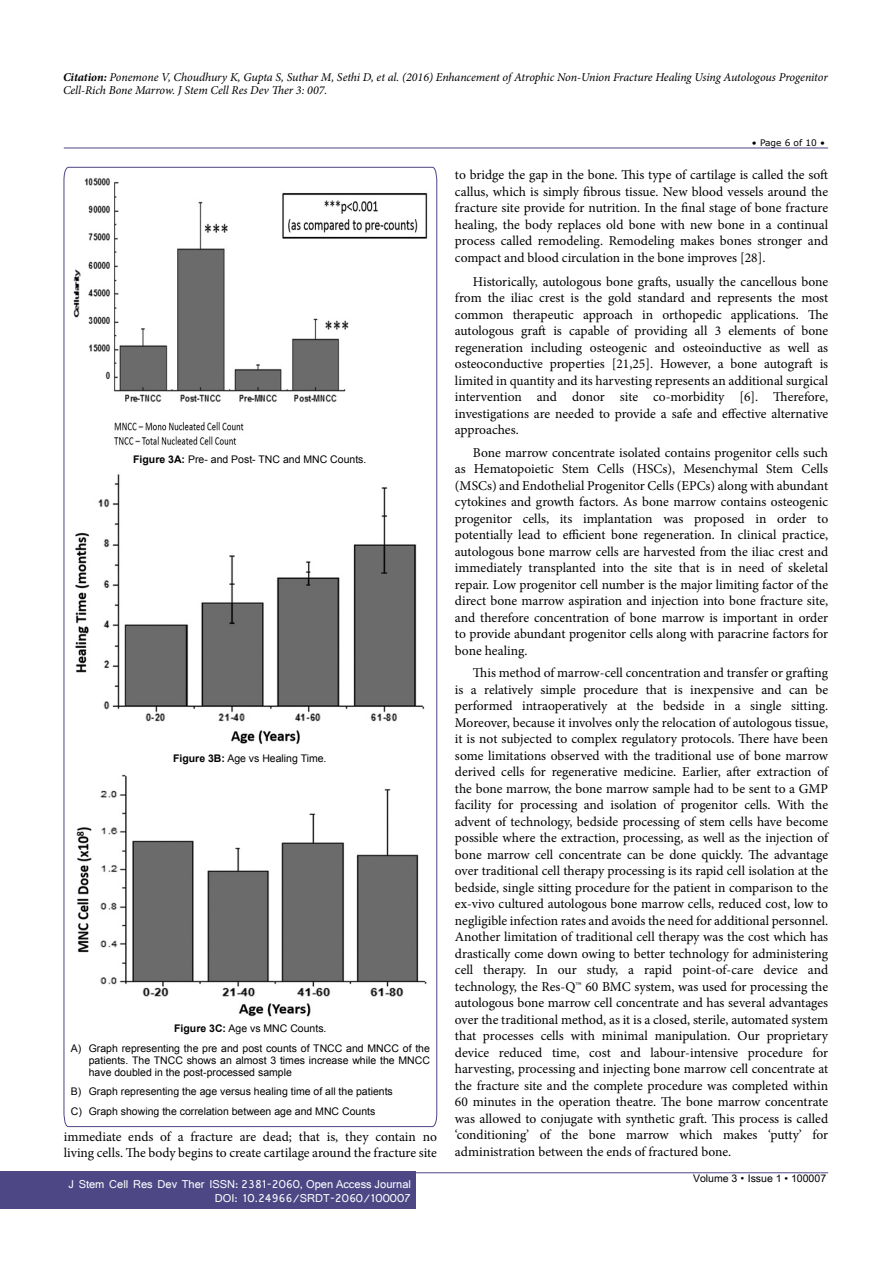
<style>
.page{position:relative;width:893px;height:1263px;background:#fff}
.page>*{position:absolute;margin:0;border:0;box-sizing:border-box;transform-origin:0 0}
.t1{font:13.5px/16.5px "Minion Pro";color:#000;text-align:justify}
.t2{font:italic 12px/13.5px "Minion Pro";letter-spacing:-.01em;color:#000}
.t3{font:12px/14.2px "Shruti";color:#fff;text-align:right}
.t4{font:10.5px/19.5px "Arial";color:#000}
.t5{font:10.5px "Arial Unicode MS";color:#000}
.t6{font:9px "MS Reference Sans Serif";color:#000}
.s1{font-weight:700}
.s2{font-family:"Batang"}
</style>
<div class="page">
<hr style="left:64px;top:148px;width:764px;height:1px;background:#4d4785">
<hr style="left:64px;top:1172px;width:764px;height:1px;background:#4d4785">
<div style="left:0;top:1171px;width:416px;height:38px;background:#4d4785"></div>
<svg style="left:64px;top:167px;width:373px;height:960px"></svg>
<img style="left:70px;top:175px;width:359px;height:275px">
<img style="left:70px;top:470px;width:359px;height:279px">
<img style="left:71px;top:771px;width:358px;height:249px">
<p class="t2" style="left:63px;top:70px;width:766px"><span class="s1">Citation:</span> Ponemone V, Choudhury K, Gupta S, Suthar M, Sethi D, et al. (2016) Enhancement of Atrophic Non-Union Fracture Healing Using Autologous Progenitor<br>Cell-Rich Bone Marrow. J Stem Cell Res Dev Ther 3: 007.</p>
<p class="t4" style="left:133px;top:450px;width:235px"><span class="s1">Figure 3A:</span> Pre- and Post- TNC and MNC Counts.</p>
<p class="t4" style="left:173px;top:749px;width:155px"><span class="s1">Figure 3B:</span> Age vs Healing Time.</p>
<p class="t4" style="left:71px;top:1019px;width:361px;text-align:center"><span class="s1">Figure 3C:</span> Age vs MNC Counts.<br>A) Graph representing the pre and post counts of TNCC and MNCC of the</p>
<p class="t4" style="left:89px;top:1054px;width:343px;line-height:12px">patients. The TNCC shows an almost 3 times increase while the MNCC have doubled in the post-processed sample</p>
<p class="t4" style="left:71px;top:1082px;width:324px">B) Graph representing the age versus healing time of all the patients<br>C) Graph showing the correlation between age and MNC Counts</p>
<p class="t1" style="left:64px;top:1128px;width:375px">immediate ends of a fracture are dead; that is, they contain no living cells. The body begins to create cartilage around the fracture site</p>
<p class="t3" style="left:68px;top:1176px;width:344px">J Stem Cell Res Dev Ther ISSN: 2381-2060, Open Access Journal<br>DOI: 10.24966/SRDT-2060/100007</p>
<p class="t6" style="left:752px;top:137px;width:75px">• Page 6 of 10 •</p>
<p class="t1" style="left:455px;top:167px;width:375px">to bridge the gap in the bone. This type of cartilage is called the soft callus, which is simply fibrous tissue. New blood vessels around the fracture site provide for nutrition. In the final stage of bone fracture healing, the body replaces old bone with new bone in a continual process called remodeling. Remodeling makes bones stronger and compact and blood circulation in the bone improves [28].</p>
<p class="t1" style="left:455px;top:273px;width:375px;text-indent:18px">Historically, autologous bone grafts, usually the cancellous bone from the iliac crest is the gold standard and represents the most common therapeutic approach in orthopedic applications. The autologous graft is capable of providing all 3 elements of bone regeneration including osteogenic and osteoinductive as well as osteoconductive properties [21,25]. However, a bone autograft is limited in quantity and its harvesting represents an additional surgical intervention and donor site co-morbidity [6]. Therefore, investigations are needed to provide a safe and effective alternative approaches.</p>
<p class="t1" style="left:455px;top:444px;width:375px;text-indent:18px">Bone marrow concentrate isolated contains progenitor cells such as Hematopoietic Stem Cells (HSCs), Mesenchymal Stem Cells (MSCs) and Endothelial Progenitor Cells (EPCs) along with abundant cytokines and growth factors. As bone marrow contains osteogenic progenitor cells, its implantation was proposed in order to potentially lead to efficient bone regeneration. In clinical practice, autologous bone marrow cells are harvested from the iliac crest and immediately transplanted into the site that is in need of skeletal repair. Low progenitor cell number is the major limiting factor of the direct bone marrow aspiration and injection into bone fracture site, and therefore concentration of bone marrow is important in order to provide abundant progenitor cells along with paracrine factors for bone healing.</p>
<p class="t1" style="left:455px;top:665px;width:375px;text-indent:18px">This method of marrow-cell concentration and transfer or grafting is a relatively simple procedure that is inexpensive and can be performed intraoperatively at the bedside in a single sitting.<br>Moreover, because it involves only the relocation of autologous tissue, it is not subjected to complex regulatory protocols. There have been some limitations observed with the traditional use of bone marrow derived cells for regenerative medicine. Earlier, after extraction of the bone marrow, the bone marrow sample had to be sent to a GMP facility for processing and isolation of progenitor cells. With the advent of technology, bedside processing of stem cells have become possible where the extraction, processing, as well as the injection of bone marrow cell concentrate can be done quickly. The advantage over traditional cell therapy processing is its rapid cell isolation at the bedside, single sitting procedure for the patient in comparison to the ex-vivo cultured autologous bone marrow cells, reduced cost, low to negligible infection rates and avoids the need for additional personnel.<br>Another limitation of traditional cell therapy was the cost which has drastically come down owing to better technology for administering cell therapy. In our study, a rapid point-of-care device and technology, the Res-Q™ 60 BMC system, was used for processing the autologous bone marrow cell concentrate and has several advantages over the traditional method, as it is a closed, sterile, automated system that processes cells with minimal manipulation. Our proprietary device reduced time, cost and labour-intensive procedure for harvesting, processing and injecting bone marrow cell concentrate at the fracture site and the complete procedure was completed within 60 minutes in the operation theatre. The bone marrow concentrate was allowed to conjugate with synthetic graft. This process is called ‘conditioning’ of the bone marrow which makes ‘putty’ for administration between the ends of fractured bone.</p>
<p class="t5" style="left:693px;top:1170px;width:135px">Volume 3 <span class="s2">•</span> Issue 1 • 100007</p>
</div>
